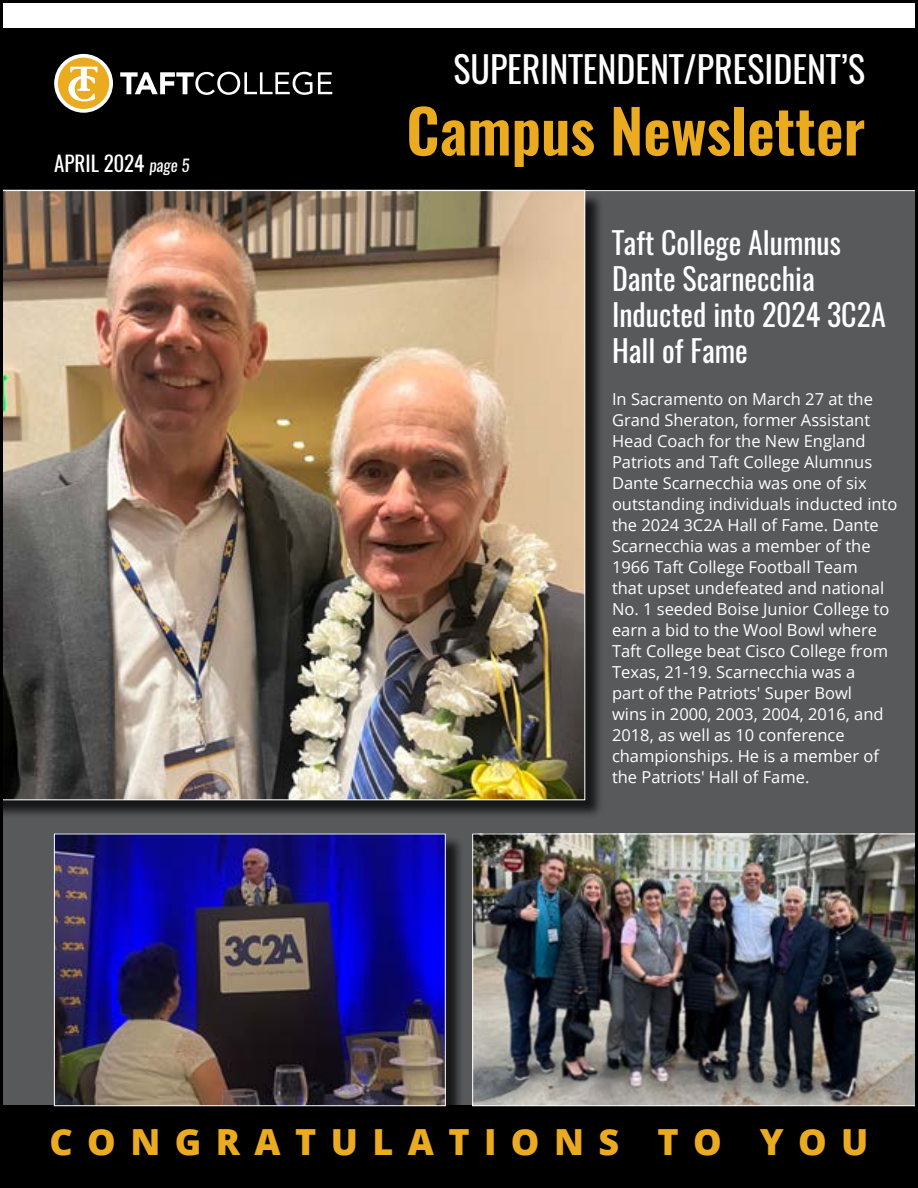
<style>
.page{position:relative;width:918px;height:1188px;background:#fff}
.page>*{position:absolute;margin:0;border:0;box-sizing:border-box;transform-origin:0 0}
.t1{font:600 60px "Oswald";color:#ebab21}
.t2{font:36px "Oswald";color:#fff}
.t3{font:800 36px "Open Sans";letter-spacing:.4em;color:#ebab21}
.t4{font:30px/36px "Oswald";color:#fff}
.t5{font:21px "Oswald";color:#fff}
.t6{font:16.5px/21px "Open Sans";color:#fff}
.s1{font-style:italic;font-size:16.5px}
</style>
<div class="page">
<div style="left:0;top:184px;width:918px;height:1004px;background:#58595b"></div>
<div style="left:0;top:1106px;width:918px;height:82px;background:#000"></div>
<div style="left:0;top:28px;width:918px;height:162px;background:#000"></div>
<svg style="left:120px;top:72px;width:192px;height:23px"></svg>
<svg style="left:318px;top:72px;width:14px;height:22px"></svg>
<svg style="left:54px;top:54px;width:59px;height:59px"></svg>
<div style="left:0;top:193px;width:604px;height:625px;background:#000;opacity:.75"></div>
<img style="left:4px;top:191px;width:581px;height:609px">
<div style="left:57px;top:836px;width:408px;height:288px;background:#000;opacity:.75"></div>
<img style="left:56px;top:836px;width:388px;height:268px">
<div style="left:54px;top:834px;width:392px;height:272px;border:1px solid #fff"></div>
<img style="left:474px;top:836px;width:440px;height:268px">
<hr style="left:0;top:190px;width:918px;height:1px;background:#fff">
<p class="t5" style="left:54px;top:149px;width:137px">APRIL 2024 <span class="s1">page 5</span></p>
<h2 class="t2" style="left:453px;top:44px;width:413px">SUPERINTENDENT/PRESIDENT’S</h2>
<h1 class="t1" style="left:406px;top:89px;width:460px">Campus Newsletter</h1>
<h3 class="t4" style="left:612px;top:225px;width:275px">Taft College Alumnus<br>Dante Scarnecchia<br>Inducted into 2024 3C2A<br>Hall of Fame</h3>
<p class="t6" style="left:612px;top:388px;width:287px">In Sacramento on March 27 at the<br>Grand Sheraton, former Assistant<br>Head Coach for the New England<br>Patriots and Taft College Alumnus<br>Dante Scarnecchia was one of six outstanding individuals inducted into the 2024 3C2A Hall of Fame. Dante<br>Scarnecchia was a member of the<br>1966 Taft College Football Team<br>that upset undefeated and national<br>No. 1 seeded Boise Junior College to earn a bid to the Wool Bowl where<br>Taft College beat Cisco College from<br>Texas, 21-19. Scarnecchia was a<br>part of the Patriots' Super Bowl<br>wins in 2000, 2003, 2004, 2016, and<br>2018, as well as 10 conference championships. He is a member of the Patriots' Hall of Fame.</p>
<h2 class="t3" style="left:49px;top:1114px;width:821px">CONGRATULATIONS TO YOU</h2>
</div>
